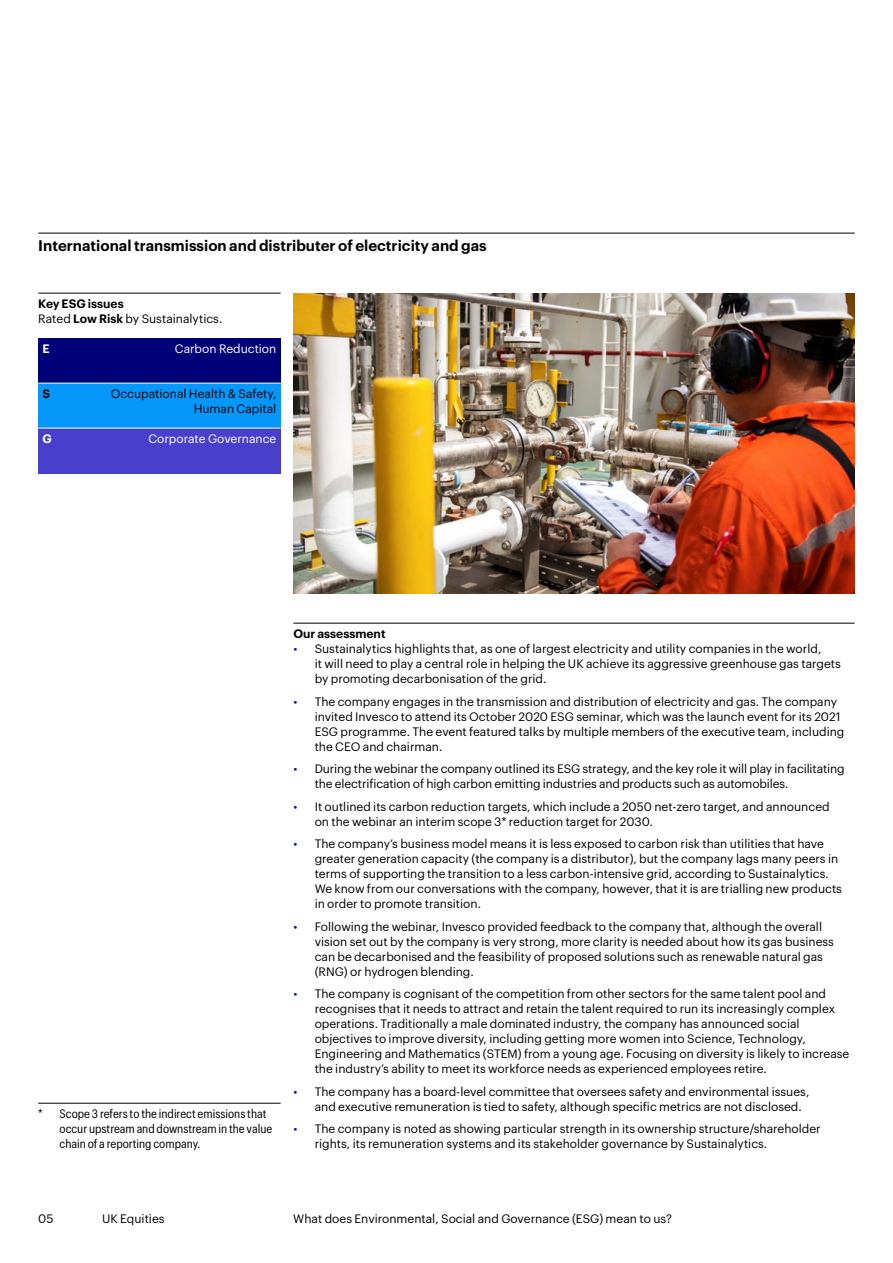
<style>
.page{position:relative;width:893px;height:1263px;background:#fff}
.page>*{position:absolute;margin:0;border:0;box-sizing:border-box;transform-origin:0 0}
.t1{font:600 15px "Graphik";color:#000}
.t2{font:12px/15px "Graphik";color:#000}
.t3{font:12px/15px "Graphik Compact";color:#000}
.t4{font:12px "Graphik";color:#fff}
.t5{font:600 12px "Graphik";color:#000}
.t6{font:600 12px "Graphik";color:#fff}
.s1{font-weight:600}
.s2{color:#000ad2}
</style>
<div class="page">
<hr style="left:293px;top:623px;width:562px;height:1px;background:#000">
<hr style="left:38px;top:1103px;width:243px;height:1px;background:#000">
<div style="left:38px;top:338px;width:243px;height:45px;background:#000078"></div>
<div style="left:38px;top:383px;width:243px;height:45px;background:#0598fa"></div>
<hr style="left:38px;top:383px;width:243px;height:1px;background:#fff">
<div style="left:38px;top:428px;width:243px;height:45px;background:#483fcd"></div>
<hr style="left:38px;top:428px;width:243px;height:1px;background:#fff">
<img style="left:293px;top:293px;width:562px;height:300px">
<hr style="left:38px;top:233px;width:817px;height:1px;background:#000">
<hr style="left:38px;top:293px;width:243px;height:1px;background:#000">
<p class="t1" style="left:38px;top:234px;width:450px">International transmission and distributer of electricity and gas</p>
<p class="t2" style="left:38px;top:295px;width:186px"><span class="s1">Key ESG issues<br></span>Rated <span class="s1">Low Risk</span> by Sustainalytics.</p>
<p class="t6" style="left:43px;top:340px;width:9px">E</p>
<p class="t4" style="left:175px;top:340px;width:103px">Carbon Reduction</p>
<p class="t5" style="left:43px;top:385px;width:9px">S</p>
<p class="t2" style="left:111px;top:385px;width:167px;text-align:right">Occupational Health &amp; Safety,<br>Human Capital</p>
<p class="t6" style="left:43px;top:430px;width:11px">G</p>
<p class="t4" style="left:148px;top:430px;width:130px">Corporate Governance</p>
<p class="t3" style="left:60px;top:1106px;width:214px;text-indent:-21px">* Scope 3 refers to the indirect emissions that occur upstream and downstream in the value chain of a reporting company.</p>
<p class="t5" style="left:293px;top:625px;width:94px">Our assessment</p>
<p class="t2" style="left:315px;top:640px;width:528px;text-indent:-21px"><span class="s2">•</span> Sustainalytics highlights that, as one of largest electricity and utility companies in the world,<br>it will need to play a central role in helping the UK achieve its aggressive greenhouse gas targets by promoting decarbonisation of the grid.</p>
<p class="t2" style="left:315px;top:693px;width:531px;text-indent:-21px"><span class="s2">•</span> The company engages in the transmission and distribution of electricity and gas. The company invited Invesco to attend its October 2020 ESG seminar, which was the launch event for its 2021<br>ESG programme. The event featured talks by multiple members of the executive team, including the CEO and chairman.</p>
<p class="t2" style="left:315px;top:760px;width:532px;text-indent:-21px"><span class="s2">•</span> During the webinar the company outlined its ESG strategy, and the key role it will play in facilitating the electrification of high carbon emitting industries and products such as automobiles.</p>
<p class="t2" style="left:315px;top:798px;width:516px;text-indent:-21px"><span class="s2">•</span> It outlined its carbon reduction targets, which include a 2050 net-zero target, and announced on the webinar an interim scope 3* reduction target for 2030.</p>
<p class="t2" style="left:315px;top:835px;width:529px;text-indent:-21px"><span class="s2">•</span> The company’s business model means it is less exposed to carbon risk than utilities that have greater generation capacity (the company is a distributor), but the company lags many peers in terms of supporting the transition to a less carbon-intensive grid, according to Sustainalytics.<br>We know from our conversations with the company, however, that it is are trialling new products in order to promote transition.</p>
<p class="t2" style="left:315px;top:918px;width:521px;text-indent:-21px"><span class="s2">•</span> Following the webinar, Invesco provided feedback to the company that, although the overall vision set out by the company is very strong, more clarity is needed about how its gas business can be decarbonised and the feasibility of proposed solutions such as renewable natural gas (RNG) or hydrogen blending.</p>
<p class="t2" style="left:315px;top:985px;width:536px;text-indent:-21px"><span class="s2">•</span> The company is cognisant of the competition from other sectors for the same talent pool and recognises that it needs to attract and retain the talent required to run its increasingly complex operations. Traditionally a male dominated industry, the company has announced social objectives to improve diversity, including getting more women into Science, Technology, Engineering and Mathematics (STEM) from a young age. Focusing on diversity is likely to increase the industry’s ability to meet its workforce needs as experienced employees retire.</p>
<p class="t2" style="left:315px;top:1083px;width:496px;text-indent:-21px"><span class="s2">•</span> The company has a board-level committee that oversees safety and environmental issues, and executive remuneration is tied to safety, although specific metrics are not disclosed.</p>
<p class="t2" style="left:315px;top:1120px;width:508px;text-indent:-21px"><span class="s2">•</span> The company is noted as showing particular strength in its ownership structure/shareholder rights, its remuneration systems and its stakeholder governance by Sustainalytics.</p>
<p class="t2" style="left:38px;top:1210px;width:17px">05</p>
<p class="t2" style="left:102px;top:1210px;width:64px">UK Equities</p>
<p class="t2" style="left:293px;top:1210px;width:380px">What does Environmental, Social and Governance (ESG) mean to us?</p>
</div>
